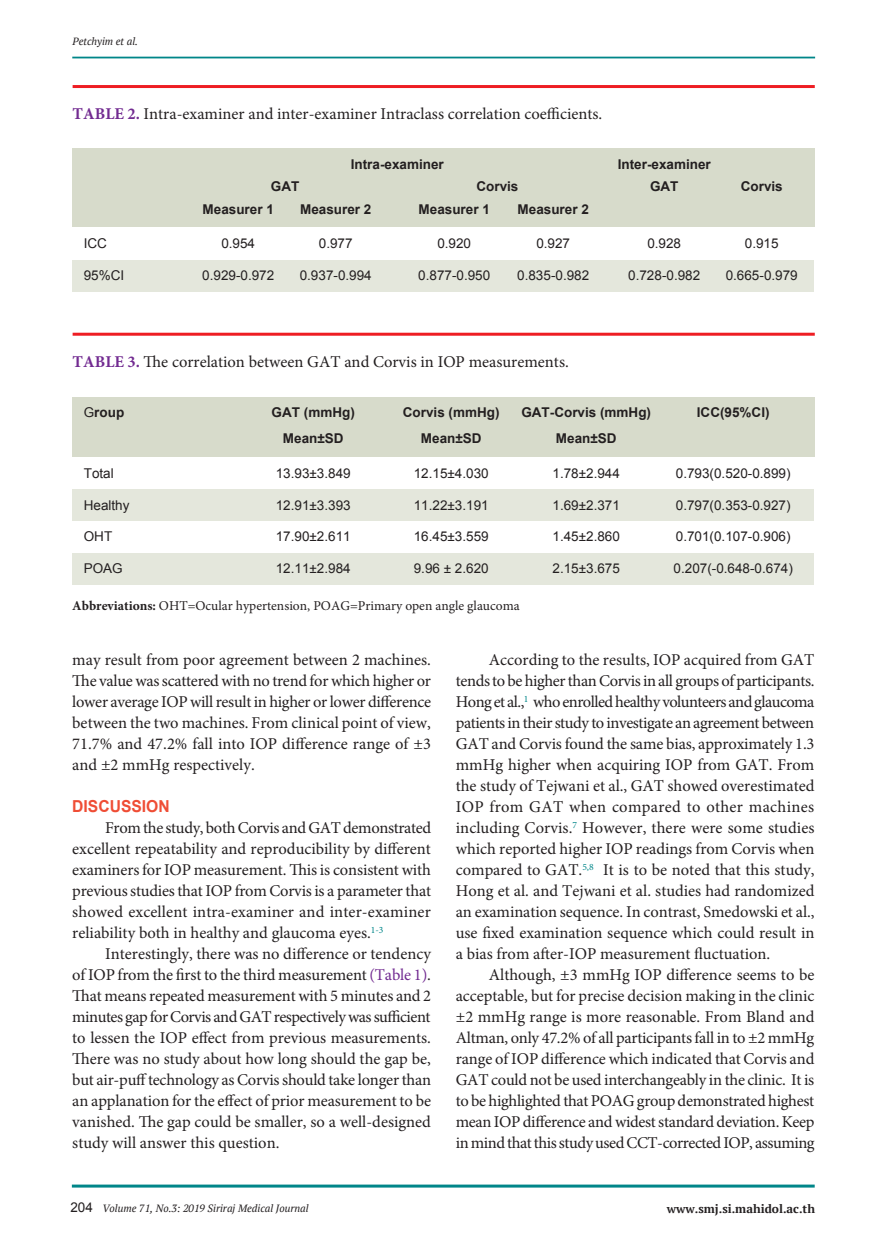
<style>
.page{position:relative;width:891px;height:1242px;background:#fff}
.page>*{position:absolute;margin:0;border:0;box-sizing:border-box;transform-origin:0 0}
.t1{font:16.5px/21px "Minion Pro";color:#231f20;text-align:justify}
.t2{font:700 16.5px "Arial";color:#ef4d35;scale:.95 1}
.t3{font:13.5px "Arial";color:#231f20}
.t4{font:700 13.5px "Arial";color:#231f20}
.t5{font:13.5px "Minion Pro";color:#231f20}
.t6{font:700 12px "PT Serif";color:#231f20}
.t7{font:italic 10.5px "PT Serif";color:#231f20}
.s1{font-weight:700;color:#722b91}
.s2{font-weight:400}
.s3{font-weight:700}
.s4{color:#722b91}
.s5{font-family:"Arial";font-style:normal;font-size:13.5px}
</style>
<div class="page">
<hr style="left:72px;top:57px;width:743px;height:1px;background:#008689">
<hr style="left:72px;top:1185px;width:743px;height:3px;background:#008689">
<div style="left:72px;top:149px;width:742px;height:78px;background:#d7dbcb"></div>
<div style="left:72px;top:397px;width:742px;height:59px;background:#d7dbcb"></div>
<div style="left:72px;top:260px;width:741px;height:32px;background:#e4e7dc"></div>
<div style="left:72px;top:490px;width:741px;height:31px;background:#e4e7dc"></div>
<div style="left:72px;top:553px;width:741px;height:32px;background:#e4e7dc"></div>
<hr style="left:73px;top:85px;width:742px;height:3px;background:#ee1d23">
<hr style="left:73px;top:333px;width:742px;height:3px;background:#ee1d23">
<p class="t7" style="left:73px;top:35px;width:67px">Petchyim et al.</p>
<p class="t1" style="left:73px;top:103px;width:531px"><span class="s1">TABLE 2.</span> Intra-examiner and inter-examiner Intraclass correlation coefficients.</p>
<p class="t4" style="left:351px;top:155px;width:95px">Intra-examiner</p>
<p class="t4" style="left:618px;top:155px;width:95px">Inter-examiner</p>
<p class="t4" style="left:271px;top:178px;width:30px">GAT</p>
<p class="t4" style="left:476px;top:178px;width:44px">Corvis</p>
<p class="t4" style="left:650px;top:178px;width:30px">GAT</p>
<p class="t4" style="left:741px;top:178px;width:44px">Corvis</p>
<p class="t4" style="left:203px;top:200px;width:73px">Measurer 1</p>
<p class="t4" style="left:300px;top:200px;width:73px">Measurer 2</p>
<p class="t4" style="left:419px;top:200px;width:73px">Measurer 1</p>
<p class="t4" style="left:518px;top:200px;width:73px">Measurer 2</p>
<p class="t3" style="left:84px;top:234px;width:25px">ICC</p>
<p class="t3" style="left:221px;top:234px;width:35px">0.954</p>
<p class="t3" style="left:319px;top:234px;width:35px">0.977</p>
<p class="t3" style="left:437px;top:234px;width:35px">0.920</p>
<p class="t3" style="left:536px;top:234px;width:35px">0.927</p>
<p class="t3" style="left:647px;top:234px;width:35px">0.928</p>
<p class="t3" style="left:745px;top:234px;width:35px">0.915</p>
<p class="t3" style="left:84px;top:266px;width:42px">95%CI</p>
<p class="t3" style="left:202px;top:266px;width:74px">0.929-0.972</p>
<p class="t3" style="left:300px;top:266px;width:74px">0.937-0.994</p>
<p class="t3" style="left:418px;top:266px;width:74px">0.877-0.950</p>
<p class="t3" style="left:517px;top:266px;width:74px">0.835-0.982</p>
<p class="t3" style="left:628px;top:266px;width:74px">0.728-0.982</p>
<p class="t3" style="left:726px;top:266px;width:74px">0.665-0.979</p>
<p class="t1" style="left:73px;top:351px;width:498px"><span class="s1">TABLE 3.</span> The correlation between GAT and Corvis in IOP measurements.</p>
<p class="t4" style="left:84px;top:404px;width:42px"><span class="s2">G</span>roup</p>
<p class="t4" style="left:272px;top:404px;width:85px">GAT (mmHg)</p>
<p class="t4" style="left:403px;top:404px;width:98px">Corvis (mmHg)</p>
<p class="t4" style="left:521px;top:404px;width:131px">GAT-Corvis (mmHg)</p>
<p class="t4" style="left:697px;top:404px;width:74px">ICC(95%CI)</p>
<p class="t4" style="left:283px;top:429px;width:62px">Mean±SD</p>
<p class="t4" style="left:421px;top:429px;width:62px">Mean±SD</p>
<p class="t4" style="left:556px;top:429px;width:62px">Mean±SD</p>
<p class="t3" style="left:84px;top:465px;width:32px">Total</p>
<p class="t3" style="left:276px;top:465px;width:76px">13.93±3.849</p>
<p class="t3" style="left:414px;top:465px;width:76px">12.15±4.030</p>
<p class="t3" style="left:553px;top:465px;width:69px">1.78±2.944</p>
<p class="t3" style="left:676px;top:465px;width:116px">0.793(0.520-0.899)</p>
<p class="t3" style="left:84px;top:496px;width:47px">Healthy</p>
<p class="t3" style="left:276px;top:496px;width:76px">12.91±3.393</p>
<p class="t3" style="left:414px;top:496px;width:76px">11.22±3.191</p>
<p class="t3" style="left:553px;top:496px;width:69px">1.69±2.371</p>
<p class="t3" style="left:676px;top:496px;width:116px">0.797(0.353-0.927)</p>
<p class="t3" style="left:84px;top:528px;width:30px">OHT</p>
<p class="t3" style="left:276px;top:528px;width:76px">17.90±2.611</p>
<p class="t3" style="left:414px;top:528px;width:76px">16.45±3.559</p>
<p class="t3" style="left:553px;top:528px;width:69px">1.45±2.860</p>
<p class="t3" style="left:676px;top:528px;width:116px">0.701(0.107-0.906)</p>
<p class="t3" style="left:84px;top:559px;width:41px">POAG</p>
<p class="t3" style="left:276px;top:559px;width:76px">12.11±2.984</p>
<p class="t3" style="left:414px;top:559px;width:76px">9.96 ± 2.620</p>
<p class="t3" style="left:553px;top:559px;width:69px">2.15±3.675</p>
<p class="t3" style="left:674px;top:559px;width:121px">0.207(-0.648-0.674)</p>
<p class="t5" style="left:72px;top:597px;width:449px"><span class="s3">Abbreviations:</span> OHT=Ocular hypertension, POAG=Primary open angle glaucoma</p>
<p class="t1" style="left:72px;top:649px;width:360px">may result from poor agreement between 2 machines.<br>The value was scattered with no trend for which higher or lower average IOP will result in higher or lower difference between the two machines. From clinical point of view, 71.7% and 47.2% fall into IOP difference range of ±3 and ±2 mmHg respectively.</p>
<p class="t2" style="left:72px;top:795px;width:104px">DISCUSSION</p>
<p class="t1" style="left:72px;top:817px;width:360px;text-indent:33px">From the study, both Corvis and GAT demonstrated excellent repeatability and reproducibility by different examiners for IOP measurement. This is consistent with previous studies that IOP from Corvis is a parameter that showed excellent intra-examiner and inter-examiner reliability both in healthy and glaucoma eyes.<sup>1-3</sup></p>
<p class="t1" style="left:72px;top:943px;width:360px;text-indent:33px">Interestingly, there was no difference or tendency of IOP from the first to the third measurement <span class="s4">(Table 1)</span>.<br>That means repeated measurement with 5 minutes and 2 minutes gap for Corvis and GAT respectively was sufficient to lessen the IOP effect from previous measurements.<br>There was no study about how long should the gap be, but air-puff technology as Corvis should take longer than an applanation for the effect of prior measurement to be vanished. The gap could be smaller, so a well-designed study will answer this question.</p>
<p class="t1" style="left:456px;top:649px;width:360px;text-indent:33px">According to the results, IOP acquired from GAT tends to be higher than Corvis in all groups of participants.<br>Hong et al.,<sup>1</sup> who enrolled healthy volunteers and glaucoma patients in their study to investigate an agreement between GAT and Corvis found the same bias, approximately 1.3 mmHg higher when acquiring IOP from GAT. From the study of Tejwani et al., GAT showed overestimated IOP from GAT when compared to other machines including Corvis.<sup>7</sup> However, there were some studies which reported higher IOP readings from Corvis when compared to GAT.<sup>5,8</sup> It is to be noted that this study, Hong et al. and Tejwani et al. studies had randomized an examination sequence. In contrast, Smedowski et al., use fixed examination sequence which could result in a bias from after-IOP measurement fluctuation.</p>
<p class="t1" style="left:456px;top:964px;width:360px;text-indent:33px">Although, ±3 mmHg IOP difference seems to be acceptable, but for precise decision making in the clinic ±2 mmHg range is more reasonable. From Bland and Altman, only 47.2% of all participants fall in to ±2 mmHg range of IOP difference which indicated that Corvis and GAT could not be used interchangeably in the clinic. It is to be highlighted that POAG group demonstrated highest mean IOP difference and widest standard deviation. Keep in mind that this study used CCT-corrected IOP, assuming</p>
<p class="t7" style="left:70px;top:1202px;width:240px"><span class="s5">204</span> Volume 71, No.3: 2019 Siriraj Medical Journal</p>
<p class="t6" style="left:667px;top:1201px;width:150px">www.smj.si.mahidol.ac.th</p>
</div>
